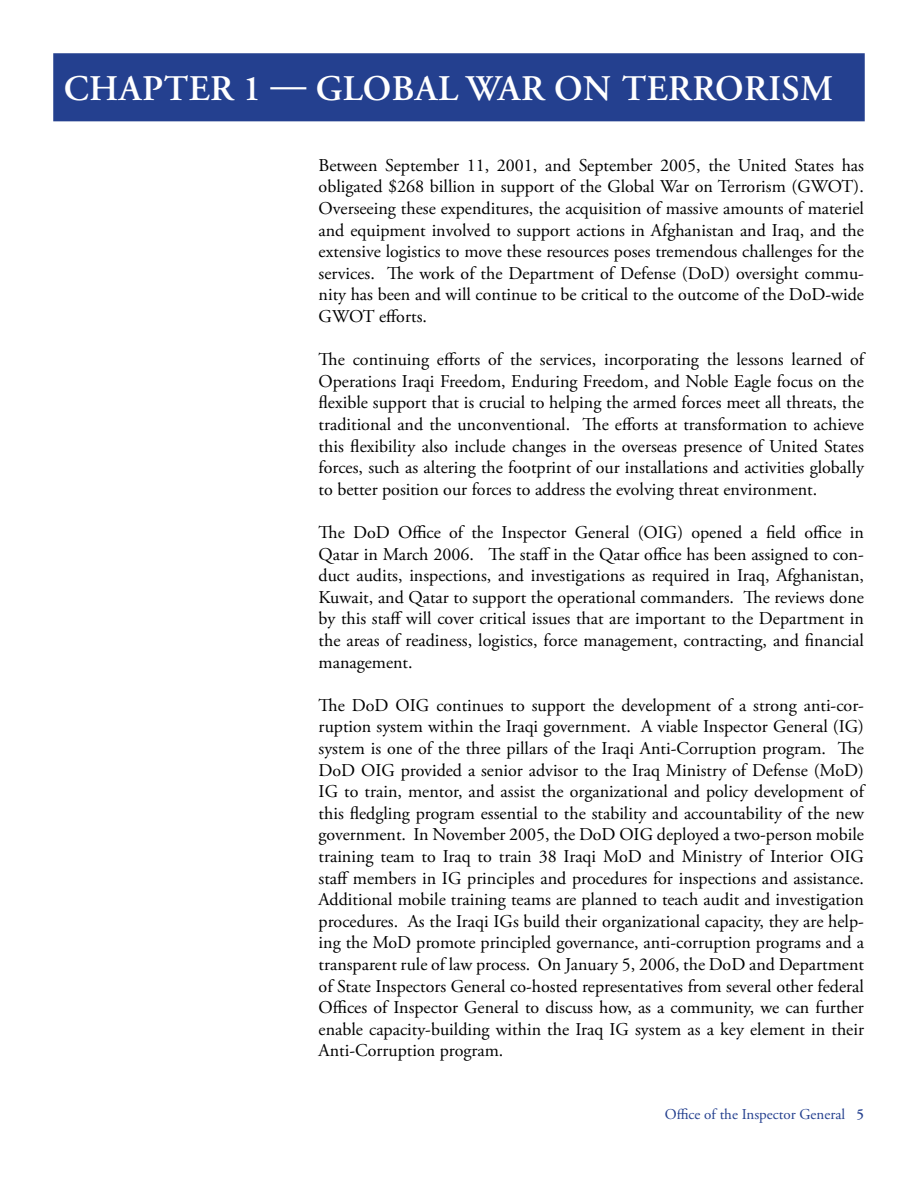
<style>
.page{position:relative;width:918px;height:1188px;background:#fff}
.page>*{position:absolute;margin:0;border:0;box-sizing:border-box;transform-origin:0 0}
.t1{font:600 36px "Adobe Garamond Pro";letter-spacing:.015em;color:#fff}
.t2{font:18px/21.6px "Adobe Garamond Pro";color:#000;text-align:justify}
.t3{font:15px "Adobe Garamond Pro";color:#24408f}
</style>
<div class="page">
<div style="left:54px;top:54px;width:810px;height:67px;background:#24408f"></div>
<div style="left:53px;top:53px;width:812px;height:68px;border:2px solid #24408f"></div>
<p class="t1" style="left:64px;top:68px;width:771px">CHAPTER 1 — GLOBAL WAR ON TERRORISM</p>
<p class="t2" style="left:319px;top:155px;width:547px">Between September 11, 2001, and September 2005, the United States has obligated $268 billion in support of the Global War on Terrorism (GWOT).<br>Overseeing these expenditures, the acquisition of massive amounts of materiel and equipment involved to support actions in Afghanistan and Iraq, and the extensive logistics to move these resources poses tremendous challenges for the services. The work of the Department of Defense (DoD) oversight commu&shy;nity has been and will continue to be critical to the outcome of the DoD-wide GWOT efforts.</p>
<p class="t2" style="left:319px;top:349px;width:547px">The continuing efforts of the services, incorporating the lessons learned of Operations Iraqi Freedom, Enduring Freedom, and Noble Eagle focus on the flexible support that is crucial to helping the armed forces meet all threats, the traditional and the unconventional. The efforts at transformation to achieve this flexibility also include changes in the overseas presence of United States forces, such as altering the footprint of our installations and activities globally to better position our forces to address the evolving threat environment.</p>
<p class="t2" style="left:319px;top:522px;width:547px">The DoD Office of the Inspector General (OIG) opened a field office in Qatar in March 2006. The staff in the Qatar office has been assigned to con&shy;duct audits, inspections, and investigations as required in Iraq, Afghanistan, Kuwait, and Qatar to support the operational commanders. The reviews done by this staff will cover critical issues that are important to the Department in the areas of readiness, logistics, force management, contracting, and financial management.</p>
<p class="t2" style="left:319px;top:695px;width:547px">The DoD OIG continues to support the development of a strong anti-cor&shy;ruption system within the Iraqi government. A viable Inspector General (IG) system is one of the three pillars of the Iraqi Anti-Corruption program. The DoD OIG provided a senior advisor to the Iraq Ministry of Defense (MoD)<br>IG to train, mentor, and assist the organizational and policy development of this fledgling program essential to the stability and accountability of the new government. In November 2005, the DoD OIG deployed a two-person mobile training team to Iraq to train 38 Iraqi MoD and Ministry of Interior OIG staff members in IG principles and procedures for inspections and assistance.<br>Additional mobile training teams are planned to teach audit and investigation procedures. As the Iraqi IGs build their organizational capacity, they are help&shy;ing the MoD promote principled governance, anti-corruption programs and a transparent rule of law process. On January 5, 2006, the DoD and Department of State Inspectors General co-hosted representatives from several other federal Offices of Inspector General to discuss how, as a community, we can further enable capacity-building within the Iraq IG system as a key element in their Anti-Corruption program.</p>
<p class="t3" style="left:665px;top:1106px;width:182px">Office of the Inspector General</p>
</div>
